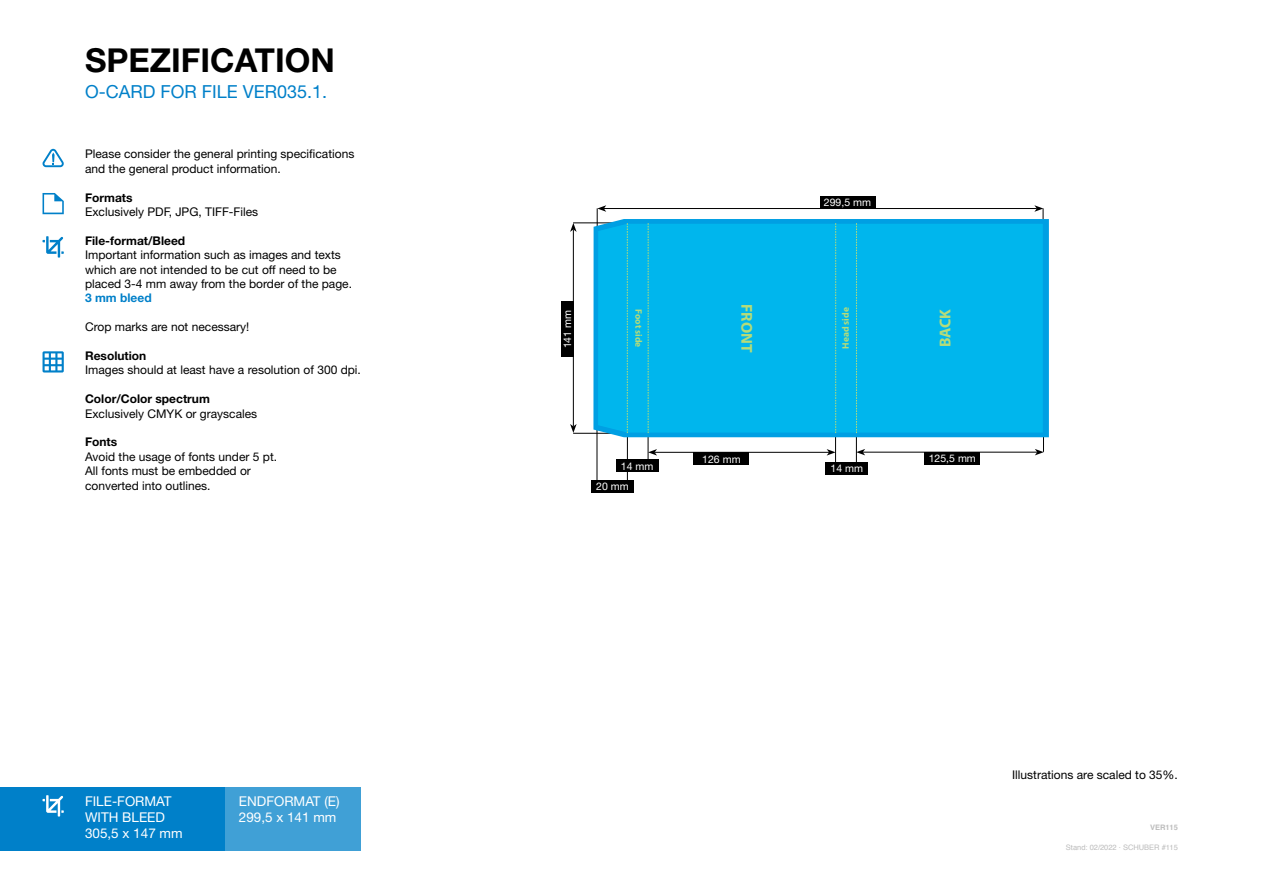
<style>
.page{position:relative;width:1263px;height:893px;background:#fff}
.page>*{position:absolute;margin:0;border:0;box-sizing:border-box;transform-origin:0 0}
.t1{font:700 33px "Helvetica Neue";color:#000}
.t2{font:18px "Helvetica Neue";color:#0080c9}
.t3{font:700 15.75px "Myriad Pro";color:#b5dc79}
.t4{font:13.5px/16.2px "Helvetica Neue";color:#fff}
.t5{font:12px/14.4px "Helvetica Neue";color:#000}
.t6{font:700 12px "Helvetica Neue";color:#000}
.t7{font:700 12px "Helvetica Neue";color:#0080c9}
.t8{font:10.5px "Helvetica Neue";color:#fff}
.t9{font:700 9.45px "Myriad Pro";color:#b5dc79}
.t10{font:7.5px "Helvetica";color:#bcbcbc}
.t11{font:700 7.5px "Helvetica";color:#bcbcbc}
</style>
<div class="page">
<div style="left:0;top:787px;width:225px;height:63px;background:#0080c9"></div>
<div style="left:225px;top:787px;width:136px;height:63px;background:#40a0d6"></div>
<svg style="left:43px;top:795px;width:21px;height:21px"></svg>
<hr style="left:1043px;top:208px;width:1px;height:32px;background:#000">
<hr style="left:597px;top:208px;width:1px;height:32px;background:#000">
<hr style="left:856px;top:434px;width:1px;height:30px;background:#000">
<hr style="left:573px;top:229px;width:1px;height:197px;background:#000">
<svg style="left:570px;top:223px;width:7px;height:9px"></svg>
<svg style="left:570px;top:424px;width:7px;height:9px"></svg>
<hr style="left:573px;top:222px;width:41px;height:1px;background:#000">
<hr style="left:573px;top:433px;width:59px;height:1px;background:#000">
<hr style="left:597px;top:413px;width:1px;height:76px;background:#000">
<div style="left:561px;top:302px;width:12px;height:55px;background:#000"></div>
<div style="left:694px;top:452px;width:55px;height:13px;background:#000"></div>
<hr style="left:627px;top:435px;width:1px;height:48px;background:#000">
<hr style="left:655px;top:452px;width:174px;height:1px;background:#000">
<hr style="left:863px;top:452px;width:174px;height:1px;background:#000">
<svg style="left:1035px;top:437px;width:9px;height:18px"></svg>
<svg style="left:856px;top:449px;width:9px;height:6px"></svg>
<div style="left:925px;top:452px;width:55px;height:13px;background:#000"></div>
<div style="left:826px;top:462px;width:42px;height:13px;background:#000"></div>
<div style="left:616px;top:459px;width:42px;height:13px;background:#000"></div>
<div style="left:591px;top:480px;width:43px;height:13px;background:#000"></div>
<hr style="left:604px;top:208px;width:433px;height:1px;background:#000">
<svg style="left:1034px;top:205px;width:9px;height:7px"></svg>
<svg style="left:597px;top:205px;width:9px;height:7px"></svg>
<div style="left:820px;top:196px;width:55px;height:13px;background:#000"></div>
<svg style="left:593px;top:219px;width:456px;height:218px;background:#0da3e3"></svg>
<div style="left:597px;top:223px;width:446px;height:210px;background:#00b6ed"></div>
<svg style="left:627px;top:223px;width:1px;height:210px"></svg>
<svg style="left:648px;top:223px;width:9px;height:236px;background:#1ab9e5"></svg>
<svg style="left:827px;top:223px;width:9px;height:239px;background:#1db9e3"></svg>
<svg style="left:856px;top:223px;width:1px;height:210px"></svg>
<svg style="left:43px;top:351px;width:21px;height:21px"></svg>
<svg style="left:43px;top:236px;width:21px;height:22px"></svg>
<svg style="left:43px;top:193px;width:21px;height:21px"></svg>
<svg style="left:43px;top:149px;width:21px;height:18px"></svg>
<h1 class="t1" style="left:85px;top:40px;width:251px">SPEZIFICATION</h1>
<h2 class="t2" style="left:85px;top:81px;width:244px">O-CARD FOR FILE VER035.1.</h2>
<p class="t5" style="left:85px;top:147px;width:271px">Please consider the general printing specifications and the general product information.</p>
<p class="t6" style="left:85px;top:190px;width:49px">Formats</p>
<p class="t5" style="left:85px;top:204px;width:175px">Exclusively PDF, JPG, TIFF-Files</p>
<p class="t6" style="left:85px;top:233px;width:102px">File-format/Bleed</p>
<p class="t5" style="left:85px;top:247px;width:268px">Important information such as images and texts which are not intended to be cut off need to be placed 3-4 mm away from the border of the page.</p>
<p class="t7" style="left:85px;top:291px;width:68px">3 mm bleed</p>
<p class="t5" style="left:85px;top:319px;width:166px">Crop marks are not necessary!</p>
<p class="t6" style="left:85px;top:348px;width:63px">Resolution</p>
<p class="t5" style="left:85px;top:363px;width:277px">Images should at least have a resolution of 300 dpi.</p>
<p class="t6" style="left:85px;top:391px;width:126px">Color/Color spectrum</p>
<p class="t5" style="left:85px;top:406px;width:174px">Exclusively CMYK or grayscales</p>
<p class="t6" style="left:85px;top:435px;width:34px">Fonts</p>
<p class="t5" style="left:85px;top:449px;width:194px">Avoid the usage of fonts under 5 pt.<br>All fonts must be embedded or converted into outlines.</p>
<p class="t4" style="left:85px;top:793px;width:99px">FILE-FORMAT<br>WITH BLEED<br>305,5 x 147 mm</p>
<p class="t4" style="left:239px;top:793px;width:102px">ENDFORMAT (E)<br>299,5 x 141 mm</p>
<p class="t8" style="left:561px;top:348px;width:40px;rotate:-90deg">141 mm</p>
<p class="t8" style="left:824px;top:196px;width:49px">299,5 mm</p>
<h3 class="t3" style="left:757px;top:304px;width:50px;rotate:90deg">FRONT</h3>
<p class="t9" style="left:645px;top:309px;width:40px;rotate:90deg">Foot side</p>
<p class="t9" style="left:839px;top:349px;width:43px;rotate:-90deg">Head side</p>
<h3 class="t3" style="left:935px;top:347px;width:40px;rotate:-90deg">BACK</h3>
<p class="t8" style="left:702px;top:453px;width:40px">126 mm</p>
<p class="t8" style="left:929px;top:452px;width:49px">125,5 mm</p>
<p class="t8" style="left:621px;top:460px;width:34px">14 mm</p>
<p class="t8" style="left:831px;top:462px;width:34px">14 mm</p>
<p class="t8" style="left:596px;top:480px;width:34px">20 mm</p>
<p class="t5" style="left:1012px;top:767px;width:167px">Illustrations are scaled to 35%.</p>
<p class="t11" style="left:1150px;top:822px;width:29px">VER115</p>
<p class="t10" style="left:1066px;top:842px;width:114px">Stand: 02/2022 · SCHUBER #115</p>
</div>
